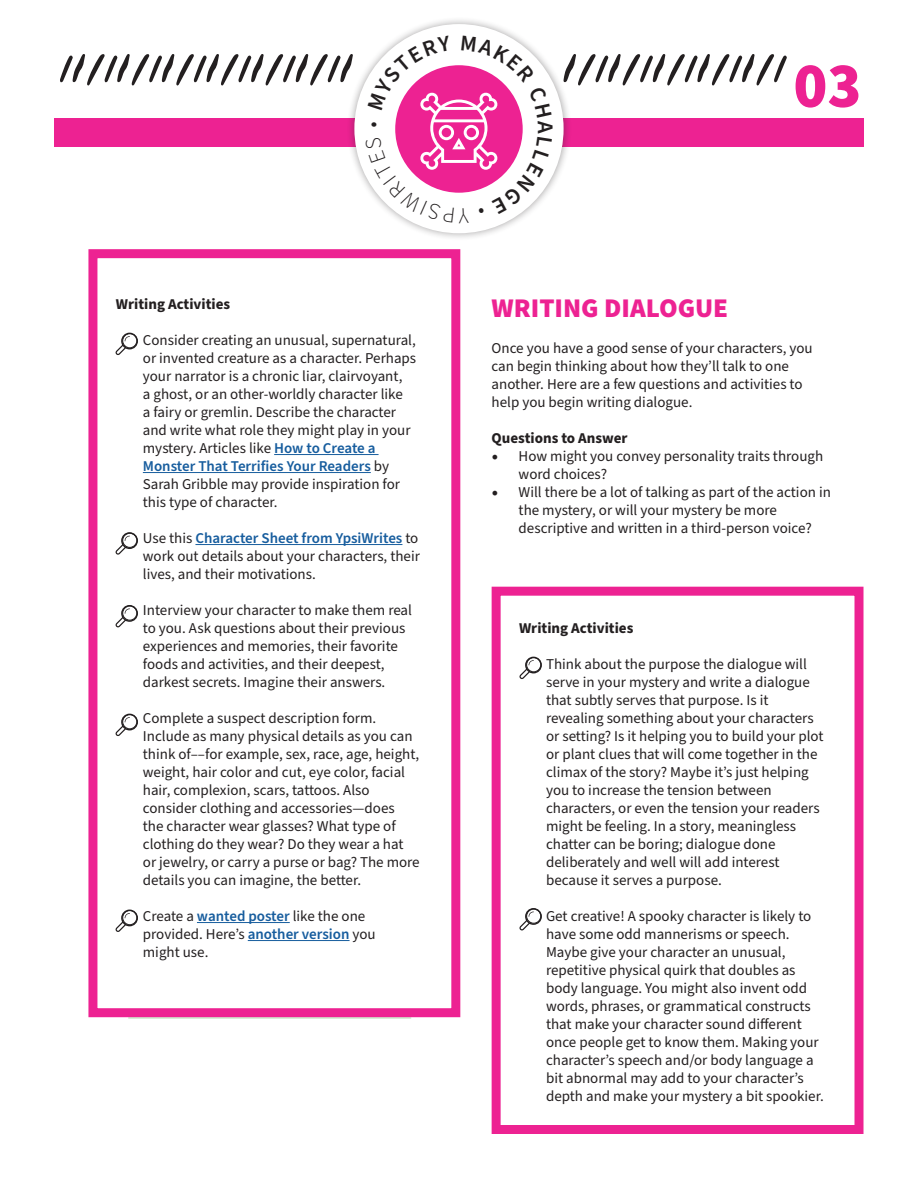
<style>
.page{position:relative;width:918px;height:1188px;background:#fff}
.page>*{position:absolute;margin:0;border:0;box-sizing:border-box;transform-origin:0 0}
.t1{font:900 63px "Source Sans Pro";color:#ed2292}
.t2{font:900 27px "Source Sans Pro";color:#ed2292}
.t3{font:15px/18px "Source Sans Pro";color:#231f20}
.t4{font:700 15px "Source Sans Pro";color:#231f20}
.s1{font-family:"Minion Pro";font-size:18px}
.s2{font-weight:600;color:#175d9e}
</style>
<div class="page">
<svg style="left:60px;top:54px;width:286px;height:32px"></svg>
<svg style="left:572px;top:54px;width:215px;height:32px"></svg>
<div style="left:88px;top:249px;width:372px;height:768px;background:#fff;border:9px solid #ed2292"></div>
<div style="left:492px;top:587px;width:372px;height:547px;background:#fff;border:9px solid #ed2292"></div>
<hr style="left:274px;top:454px;width:105px;height:1px;background:#175d9e">
<hr style="left:143px;top:472px;width:228px;height:1px;background:#175d9e">
<hr style="left:195px;top:544px;width:207px;height:1px;background:#175d9e">
<hr style="left:197px;top:922px;width:93px;height:1px;background:#175d9e">
<hr style="left:248px;top:940px;width:102px;height:1px;background:#175d9e">
<hr style="left:128px;top:1017px;width:283px;height:2px;background:#51a846">
<div style="left:54px;top:119px;width:810px;height:28px;background:#ed2292"></div>
<div style="left:346px;top:16px;width:226px;height:226px;background:#231f20;opacity:.4"></div>
<div style="left:354px;top:24px;width:210px;height:209px;background:#fff;border-radius:50%"></div>
<svg style="left:116px;top:333px;width:22px;height:22px"></svg>
<svg style="left:116px;top:532px;width:22px;height:23px"></svg>
<svg style="left:116px;top:714px;width:22px;height:22px"></svg>
<svg style="left:116px;top:910px;width:22px;height:22px"></svg>
<svg style="left:519px;top:657px;width:23px;height:22px"></svg>
<svg style="left:519px;top:908px;width:23px;height:22px"></svg>
<svg style="left:116px;top:605px;width:22px;height:22px"></svg>
<svg style="left:365px;top:35px;width:188px;height:188px"></svg>
<p class="t1" style="left:793px;top:42px;width:70px">03</p>
<p class="t4" style="left:116px;top:294px;width:116px">Writing Activities</p>
<p class="t3" style="left:143px;top:332px;width:275px;text-indent:-14px"><span class="s1">•</span> Consider creating an unusual, supernatural, or invented creature as a character. Perhaps your narrator is a chronic liar, clairvoyant,<br>a ghost, or an other-worldly character like<br>a fairy or gremlin. Describe the character and write what role they might play in your mystery. Articles like <span class="s2">How to Create a Monster That Terrifies Your Readers</span> by Sarah Gribble may provide inspiration for this type of character.</p>
<p class="t3" style="left:143px;top:530px;width:279px;text-align:justify;text-indent:-14px"><span class="s1">•</span> Use this <span class="s2">Character Sheet from YpsiWrites</span> to work out details about your characters, their lives, and their motivations.</p>
<p class="t3" style="left:143px;top:602px;width:271px;text-indent:-14px"><span class="s1">•</span> Interview your character to make them real to you. Ask questions about their previous experiences and memories, their favorite foods and activities, and their deepest, darkest secrets. Imagine their answers.</p>
<p class="t3" style="left:143px;top:710px;width:278px;text-indent:-14px"><span class="s1">•</span> Complete a suspect description form.<br>Include as many physical details as you can think of––for example, sex, race, age, height, weight, hair color and cut, eye color, facial hair, complexion, scars, tattoos. Also consider clothing and accessories—does<br>the character wear glasses? What type of clothing do they wear? Do they wear a hat or jewelry, or carry a purse or bag? The more details you can imagine, the better.</p>
<p class="t3" style="left:143px;top:908px;width:234px;text-indent:-14px"><span class="s1">•</span> Create a <span class="s2">wanted poster</span> like the one provided. Here’s <span class="s2">another version</span> you might use.</p>
<p class="t2" style="left:492px;top:290px;width:238px">WRITING DIALOGUE</p>
<p class="t3" style="left:492px;top:340px;width:323px">Once you have a good sense of your characters, you can begin thinking about how they’ll talk to one another. Here are a few questions and activities to help you begin writing dialogue.</p>
<p class="t4" style="left:492px;top:428px;width:138px">Questions to Answer</p>
<p class="t3" style="left:519px;top:448px;width:306px;text-indent:-27px"><span class="s1">•</span> How might you convey personality traits through word choices?</p>
<p class="t3" style="left:519px;top:484px;width:314px;text-indent:-27px"><span class="s1">•</span> Will there be a lot of talking as part of the action in the mystery, or will your mystery be more descriptive and written in a third-person voice?</p>
<p class="t4" style="left:519px;top:618px;width:116px">Writing Activities</p>
<p class="t3" style="left:546px;top:656px;width:279px;text-indent:-14px"><span class="s1">•</span> Think about the purpose the dialogue will serve in your mystery and write a dialogue that subtly serves that purpose. Is it revealing something about your characters or setting? Is it helping you to build your plot or plant clues that will come together in the climax of the story? Maybe it’s just helping you to increase the tension between characters, or even the tension your readers might be feeling. In a story, meaningless chatter can be boring; dialogue done deliberately and well will add interest because it serves a purpose.</p>
<p class="t3" style="left:546px;top:908px;width:279px;text-indent:-14px"><span class="s1">•</span> Get creative! A spooky character is likely to have some odd mannerisms or speech.<br>Maybe give your character an unusual, repetitive physical quirk that doubles as body language. You might also invent odd words, phrases, or grammatical constructs that make your character sound different once people get to know them. Making your character’s speech and/or body language a bit abnormal may add to your character’s depth and make your mystery a bit spookier.</p>
</div>
